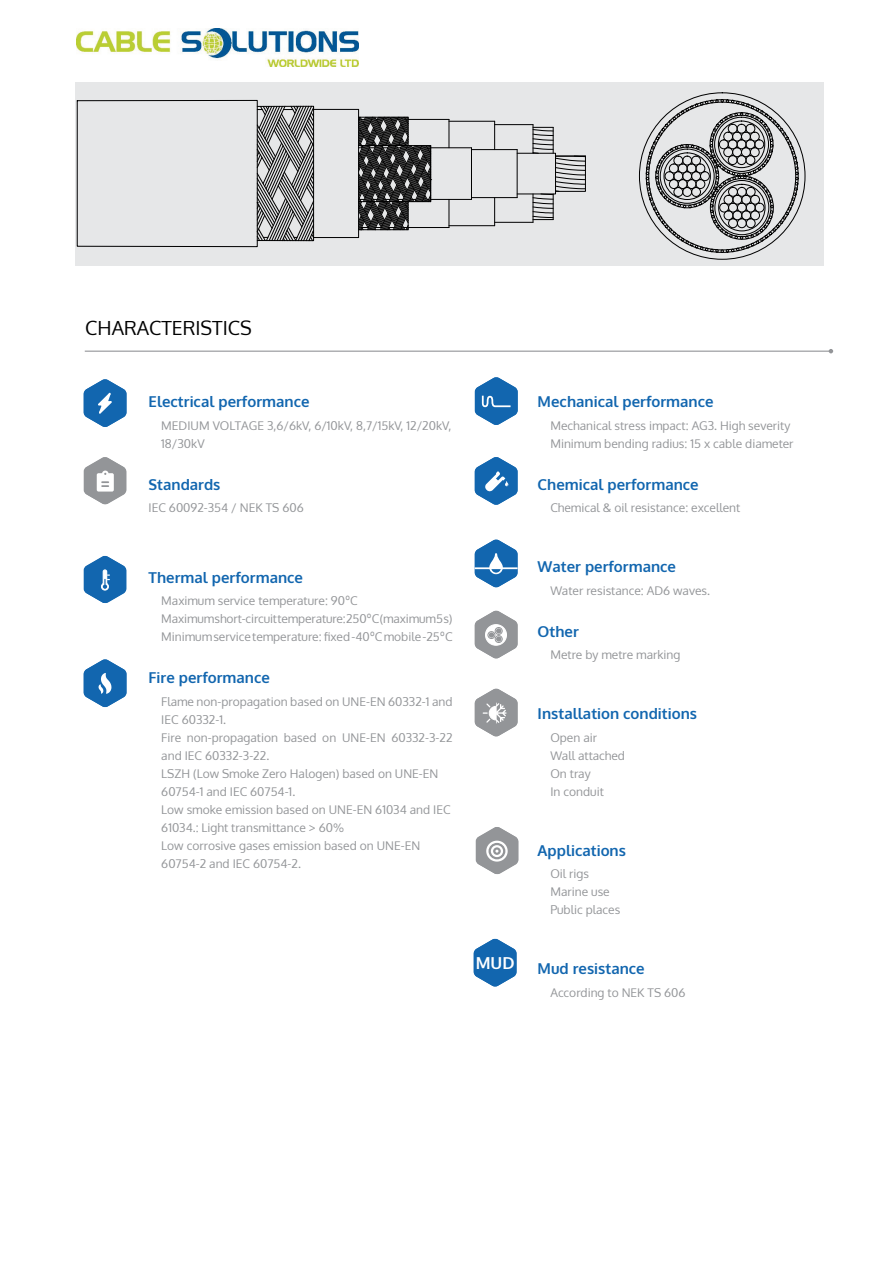
<style>
.page{position:relative;width:893px;height:1263px;background:#fff}
.page>*{position:absolute;margin:0;border:0;box-sizing:border-box;transform-origin:0 0}
.t1{font:19.5px "Oxygen";color:#000}
.t2{font:700 16.5px "Oxygen";color:#fff}
.t3{font:700 15px "Oxygen";color:#1266af}
.t4{font:12px/18px "Oxygen";color:#939598}
</style>
<div class="page">
<div style="left:75px;top:82px;width:749px;height:184px;background:#e6e7e8"></div>
<hr style="left:85px;top:351px;width:746px;height:1px;background:#939598">
<svg style="left:829px;top:349px;width:4px;height:4px"></svg>
<svg style="left:84px;top:379px;width:42px;height:48px"></svg>
<svg style="left:475px;top:377px;width:43px;height:48px"></svg>
<svg style="left:84px;top:556px;width:42px;height:47px"></svg>
<svg style="left:475px;top:539px;width:42px;height:48px"></svg>
<svg style="left:84px;top:659px;width:42px;height:48px"></svg>
<svg style="left:475px;top:457px;width:43px;height:48px"></svg>
<svg style="left:476px;top:827px;width:42px;height:47px"></svg>
<svg style="left:84px;top:457px;width:42px;height:47px"></svg>
<svg style="left:475px;top:610px;width:43px;height:49px"></svg>
<svg style="left:475px;top:688px;width:43px;height:49px"></svg>
<div style="left:77px;top:100px;width:181px;height:147px;border:1px solid #000"></div>
<hr style="left:313px;top:109px;width:46px;height:1px;background:#000">
<hr style="left:314px;top:237px;width:45px;height:1px;background:#000">
<svg style="left:449px;top:119px;width:1px;height:28px"></svg>
<hr style="left:471px;top:148px;width:1px;height:51px;background:#000">
<svg style="left:449px;top:200px;width:1px;height:27px"></svg>
<svg style="left:494px;top:122px;width:1px;height:27px"></svg>
<svg style="left:494px;top:198px;width:1px;height:27px"></svg>
<svg style="left:256px;top:105px;width:59px;height:137px"></svg>
<hr style="left:358px;top:109px;width:1px;height:129px;background:#000">
<hr style="left:471px;top:149px;width:46px;height:1px;background:#000">
<hr style="left:471px;top:197px;width:46px;height:1px;background:#000">
<hr style="left:431px;top:147px;width:40px;height:1px;background:#000">
<hr style="left:431px;top:199px;width:40px;height:1px;background:#000">
<hr style="left:408px;top:119px;width:41px;height:1px;background:#000">
<hr style="left:449px;top:121px;width:46px;height:1px;background:#000">
<hr style="left:495px;top:124px;width:38px;height:1px;background:#000">
<hr style="left:408px;top:227px;width:41px;height:1px;background:#000">
<svg style="left:358px;top:116px;width:74px;height:115px"></svg>
<hr style="left:449px;top:225px;width:46px;height:1px;background:#000">
<hr style="left:495px;top:222px;width:38px;height:1px;background:#000">
<svg style="left:516px;top:124px;width:70px;height:98px"></svg>
<svg style="left:646px;top:99px;width:153px;height:154px"></svg>
<svg style="left:474px;top:938px;width:42px;height:49px"></svg>
<img style="left:77px;top:29px;width:281px;height:37px">
<h1 class="t1" style="left:85px;top:315px;width:168px">CHARACTERISTICS</h1>
<p class="t3" style="left:149px;top:392px;width:162px">Electrical performance</p>
<p class="t4" style="left:161px;top:416px;width:292px">MEDIUM VOLTAGE 3,6/6kV, 6/10kV, 8,7/15kV, 12/20kV,<br>18/30kV</p>
<p class="t3" style="left:149px;top:475px;width:73px">Standards</p>
<p class="t4" style="left:149px;top:499px;width:157px">IEC 60092-354 / NEK TS 606</p>
<p class="t3" style="left:149px;top:568px;width:156px">Thermal performance</p>
<p class="t4" style="left:161px;top:592px;width:293px">Maximum service temperature: 90ºC<br>Maximum short-circuit temperature: 250ºC (maximum 5 s)<br>Minimum service temperature: fixed -40ºC mobile -25ºC</p>
<p class="t3" style="left:149px;top:668px;width:123px">Fire performance</p>
<p class="t4" style="left:161px;top:692px;width:293px">Flame non-propagation based on UNE-EN 60332-1 and IEC 60332-1.<br>Fire non-propagation based on UNE-EN 60332-3-22 and IEC 60332-3-22.<br>LSZH (Low Smoke Zero Halogen) based on UNE-EN 60754-1 and IEC 60754-1.<br>Low smoke emission based on UNE-EN 61034 and IEC 61034.: Light transmittance &gt; 60%<br>Low corrosive gases emission based on UNE-EN 60754-2 and IEC 60754-2.</p>
<h2 class="t2" style="left:476px;top:952px;width:40px">MUD</h2>
<p class="t3" style="left:538px;top:392px;width:177px">Mechanical performance</p>
<p class="t4" style="left:550px;top:416px;width:245px">Mechanical stress impact: AG3. High severity<br>Minimum bending radius: 15 x cable diameter</p>
<p class="t3" style="left:538px;top:475px;width:163px">Chemical performance</p>
<p class="t4" style="left:550px;top:499px;width:191px">Chemical &amp; oil resistance: excellent</p>
<p class="t3" style="left:538px;top:557px;width:140px">Water performance</p>
<p class="t4" style="left:550px;top:581px;width:161px">Water resistance: AD6 waves.</p>
<p class="t3" style="left:538px;top:622px;width:43px">Other</p>
<p class="t4" style="left:550px;top:646px;width:132px">Metre by metre marking</p>
<p class="t3" style="left:538px;top:704px;width:161px">Installation conditions</p>
<p class="t4" style="left:550px;top:728px;width:76px">Open air<br>Wall attached<br>On tray<br>In conduit</p>
<p class="t3" style="left:538px;top:841px;width:90px">Applications</p>
<p class="t4" style="left:550px;top:865px;width:71px">Oil rigs<br>Marine use<br>Public places</p>
<p class="t3" style="left:538px;top:959px;width:109px">Mud resistance</p>
<p class="t4" style="left:550px;top:983px;width:137px">According to NEK TS 606</p>
</div>
